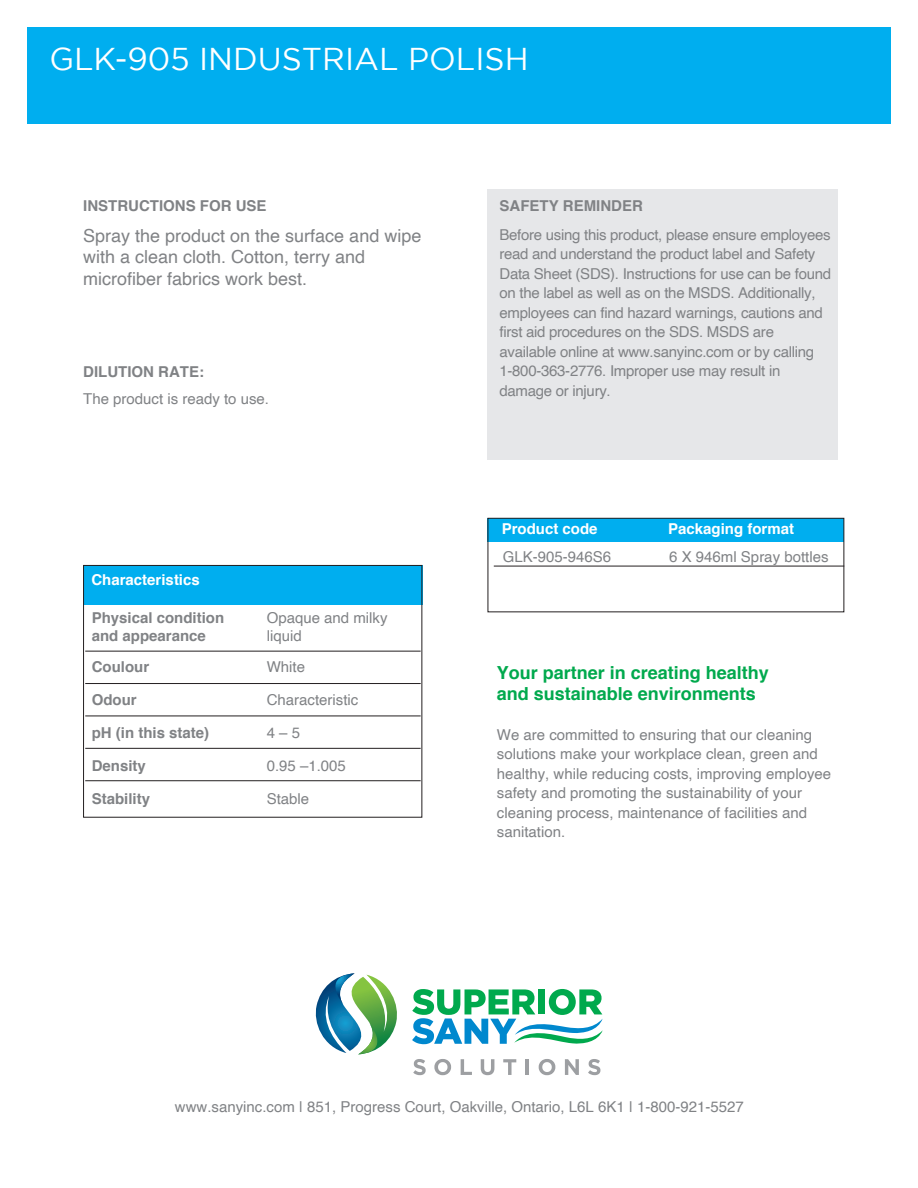
<style>
.page{position:relative;width:918px;height:1188px;background:#fff}
.page>*{position:absolute;margin:0;border:0;box-sizing:border-box;transform-origin:0 0}
.t1{font:31.5px "Gotham";color:#fff}
.t2{font:18px/21.6px "Helvetica";color:#808285}
.t3{font:700 18px/21.6px "Helvetica";color:#00a94d}
.t4{font:15px/19.5px "Helvetica";color:#808285}
.t5{font:15px/19.5px "Helvetica";letter-spacing:-.02em;color:#808285}
.t6{font:700 15px/18px "Helvetica";color:#808285}
.t7{font:700 15px "Helvetica";color:#fff}
</style>
<div class="page">
<div style="left:27px;top:27px;width:864px;height:96px;background:#00aeef"></div>
<div style="left:488px;top:189px;width:350px;height:271px;background:#e6e7e9"></div>
<div style="left:83px;top:565px;width:339px;height:39px;background:#00aeef"></div>
<div style="left:83px;top:565px;width:339px;height:253px;border:1px solid #231f20"></div>
<hr style="left:85px;top:651px;width:336px;height:1px;background:#231f20">
<hr style="left:85px;top:683px;width:336px;height:1px;background:#231f20">
<hr style="left:85px;top:716px;width:336px;height:1px;background:#231f20">
<hr style="left:85px;top:748px;width:336px;height:1px;background:#231f20">
<hr style="left:85px;top:780px;width:336px;height:1px;background:#231f20">
<div style="left:488px;top:518px;width:356px;height:24px;background:#00aeef"></div>
<div style="left:488px;top:518px;width:356px;height:94px;border:1px solid #231f20"></div>
<svg style="left:315px;top:973px;width:82px;height:81px"></svg>
<svg style="left:413px;top:1059px;width:13px;height:16px"></svg>
<svg style="left:434px;top:1059px;width:17px;height:16px"></svg>
<svg style="left:461px;top:1059px;width:11px;height:16px"></svg>
<svg style="left:481px;top:1059px;width:13px;height:16px"></svg>
<svg style="left:503px;top:1059px;width:13px;height:16px"></svg>
<hr style="left:526px;top:1059px;width:3px;height:16px;background:#9d9fa2">
<svg style="left:539px;top:1059px;width:16px;height:16px"></svg>
<svg style="left:565px;top:1059px;width:14px;height:16px"></svg>
<svg style="left:588px;top:1059px;width:12px;height:16px"></svg>
<svg style="left:412px;top:989px;width:191px;height:55px"></svg>
<hr style="left:494px;top:566px;width:350px;height:1px;background:#231f20">
<h1 class="t1" style="left:49px;top:41px;width:481px">GLK-905 INDUSTRIAL POLISH</h1>
<p class="t6" style="left:83px;top:197px;width:185px">INSTRUCTIONS FOR USE</p>
<p class="t2" style="left:83px;top:225px;width:340px">Spray the product on the surface and wipe with a clean cloth. Cotton, terry and microfiber fabrics work best.</p>
<p class="t6" style="left:83px;top:363px;width:122px">DILUTION RATE:</p>
<p class="t4" style="left:83px;top:389px;width:187px">The product is ready to use.</p>
<p class="t7" style="left:91px;top:568px;width:110px">Characteristics</p>
<p class="t6" style="left:92px;top:609px;width:134px">Physical condition and appearance</p>
<p class="t6" style="left:92px;top:658px;width:59px">Coulour</p>
<p class="t6" style="left:92px;top:691px;width:46px">Odour</p>
<p class="t6" style="left:92px;top:724px;width:119px">pH (in this state)</p>
<p class="t6" style="left:92px;top:757px;width:56px">Density</p>
<p class="t6" style="left:92px;top:790px;width:60px">Stability</p>
<p class="t4" style="left:267px;top:609px;width:122px;line-height:18px">Opaque and milky liquid</p>
<p class="t4" style="left:267px;top:658px;width:40px">White</p>
<p class="t4" style="left:267px;top:684px;width:93px;line-height:33px">Characteristic<br>4 – 5</p>
<p class="t4" style="left:267px;top:757px;width:81px">0.95 –1.005</p>
<p class="t4" style="left:267px;top:790px;width:44px">Stable</p>
<p class="t6" style="left:500px;top:197px;width:145px">SAFETY REMINDER</p>
<p class="t5" style="left:500px;top:225px;width:333px">Before using this product, please ensure employees read and understand the product label and Safety Data Sheet (SDS). Instructions for use can be found on the label as well as on the MSDS. Additionally, employees can find hazard warnings, cautions and first aid procedures on the SDS. MSDS are available online at www.sanyinc.com or by calling 1-800-363-2776. Improper use may result in damage or injury.</p>
<p class="t7" style="left:502px;top:517px;width:97px">Product code</p>
<p class="t7" style="left:668px;top:517px;width:127px">Packaging format</p>
<p class="t4" style="left:503px;top:547px;width:110px">GLK-905-946S6</p>
<p class="t4" style="left:669px;top:547px;width:161px">6 X 946ml Spray bottles</p>
<p class="t3" style="left:497px;top:662px;width:274px">Your partner in creating healthy and sustainable environments</p>
<p class="t4" style="left:497px;top:725px;width:336px">We are committed to ensuring that our cleaning solutions make your workplace clean, green and healthy, while reducing costs, improving employee safety and promoting the sustainability of your cleaning process, maintenance of facilities and sanitation.</p>
<p class="t4" style="left:175px;top:1097px;width:570px">www.sanyinc.com | 851, Progress Court, Oakville, Ontario, L6L 6K1 | 1-800-921-5527</p>
</div>
